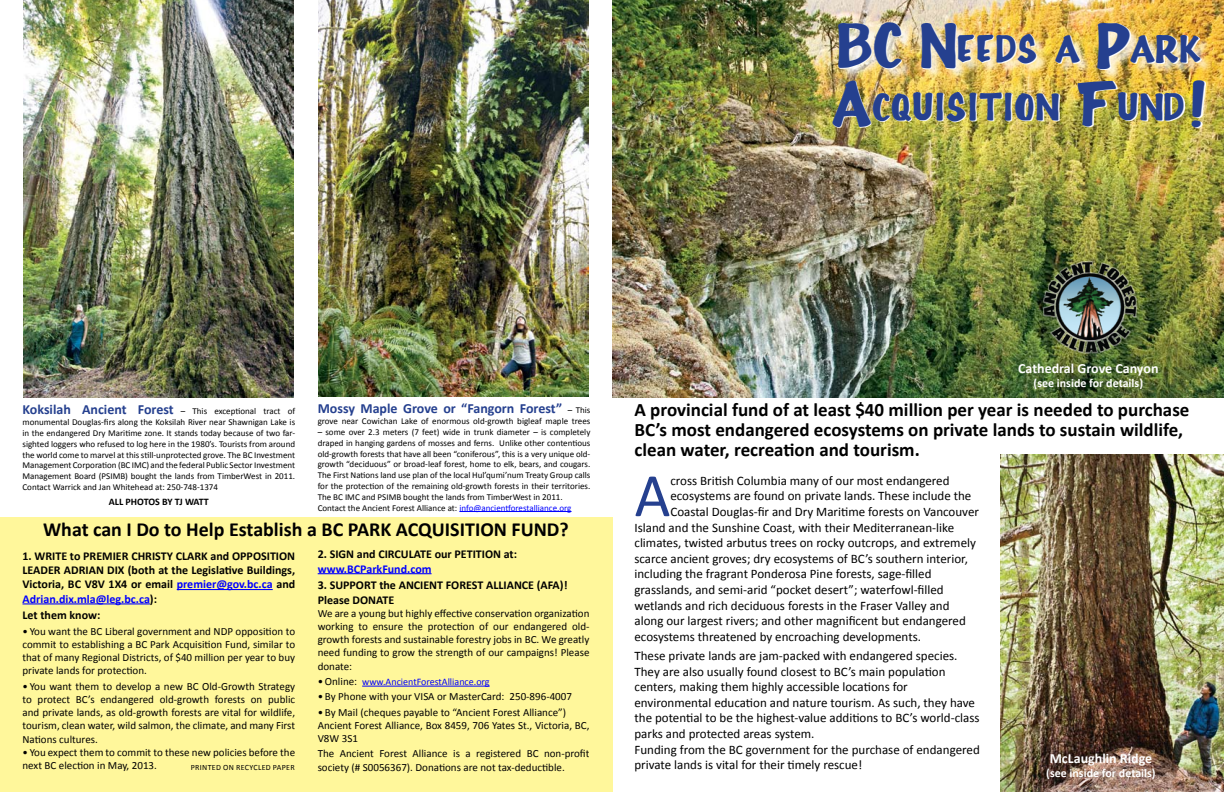
<style>
.page{position:relative;width:1224px;height:792px;background:#fff}
.page>*{position:absolute;margin:0;border:0;box-sizing:border-box;transform-origin:0 0}
.t1{font:62.2px "Calibri";color:#25408f}
.t2{font:48px/57.9px "Full House 20";color:#25408f}
.t3{font:700 20px "Calibri";color:#000}
.t4{font:700 19px/20px "Calibri";color:#000}
.t5{font:700 14px "Calibri";color:#25408f}
.t6{font:700 14px "Calibri";color:#fff}
.t7{font:13px/15.6px "Calibri";color:#000}
.t8{font:700 12px/14.4px "Calibri";color:#000;text-align:justify}
.t9{font:700 12px "Calibri";color:#fff}
.t10{font:700 12px "Calibri";color:#00f}
.t11{font:11px/13.2px "Calibri";color:#000;text-align:justify}
.t12{font:10px "Calibri";color:#00f}
.t13{font:700 10px "Calibri";letter-spacing:-.01em;color:#000}
.t14{font:9px/10.8px "Calibri";color:#000}
.t15{font:8px "Calibri";letter-spacing:.04em;color:#000}
.s1{font-weight:700;font-size:14px;color:#25408f}
.s2{font-weight:400;font-size:9px;color:#000}
.s3{color:#00f}
.s4{font-size:11px;color:#000}
</style>
<div class="page">
<div style="left:0;top:518px;width:613px;height:274px;background:#fff79b"></div>
<img style="left:613px;top:0;width:611px;height:397px">
<div style="left:840px;top:23px;width:372px;height:58px;background:#fff;opacity:.75"></div>
<img style="left:834px;top:81px;width:372px;height:47px">
<img style="left:1000px;top:454px;width:224px;height:338px">
<hr style="left:177px;top:589px;width:96px;height:1px;background:#00f">
<hr style="left:22px;top:603px;width:128px;height:1px;background:#00f">
<hr style="left:459px;top:511px;width:112px;height:1px;background:#00f">
<img style="left:319px;top:0;width:270px;height:396px">
<img style="left:23px;top:0;width:270px;height:397px">
<hr style="left:318px;top:573px;width:114px;height:1px;background:#00f">
<hr style="left:362px;top:686px;width:128px;height:1px;background:#00f">
<img style="left:1031px;top:253px;width:113px;height:105px">
<h2 class="t2" style="left:832px;top:18px;width:378px">BC Needs a Park<br>Acquisition Fund!</h2>
<p class="t14" style="left:22px;top:406px;width:274px;text-align:justify"><span class="s1">Koksilah Ancient Forest</span> – This exceptional tract of monumental Douglas-firs along the Koksilah River near Shawnigan Lake is in the endangered Dry Maritime zone. It stands today because of two far&shy;sighted loggers who refused to log here in the 1980’s. Tourists from around the world come to marvel at this still-unprotected grove. The BC Investment Management Corporation (BC IMC) and the federal Public Sector Investment Management Board (PSIMB) bought the lands from TimberWest in 2011.<br>Contact Warrick and Jan Whitehead at: 250-748-1374</p>
<p class="t13" style="left:109px;top:495px;width:102px">ALL PHOTOS BY TJ WATT</p>
<h3 class="t5" style="left:318px;top:400px;width:274px">Mossy Maple Grove or “Fangorn Forest” <span class="s2">– This</span></h3>
<p class="t14" style="left:318px;top:416px;width:274px">grove near Cowichan Lake of enormous old-growth bigleaf maple trees</p>
<p class="t14" style="left:318px;top:427px;width:274px">– some over 2.3 meters (7 feet) wide in trunk diameter – is completely draped in hanging gardens of mosses and ferns. Unlike other contentious old-growth forests that have all been “coniferous”, this is a very unique old&shy;growth “deciduous” or broad-leaf forest, home to elk, bears, and cougars.<br>The First Nations land use plan of the local Hul’qumi’num Treaty Group calls for the protection of the remaining old-growth forests in their territories.<br>The BC IMC and PSIMB bought the lands from TimberWest in 2011.<br>Contact the Ancient Forest Alliance at: <span class="s3">info@ancientforestalliance.org</span></p>
<h3 class="t3" style="left:43px;top:517px;width:527px">What can I Do to Help Establish a BC PARK ACQUISITION FUND?</h3>
<h3 class="t8" style="left:22px;top:548px;width:274px">1. WRITE to PREMIER CHRISTY CLARK and OPPOSITION LEADER ADRIAN DIX (both at the Legislative Buildings, Victoria, BC V8V 1X4 or email <span class="s3">premier@gov.bc.ca</span> and <span class="s3">Adrian.dix.mla@leg.bc.ca</span>):</h3>
<h3 class="t8" style="left:22px;top:608px;width:79px">Let them know:</h3>
<p class="t11" style="left:22px;top:625px;width:274px">• You want the BC Liberal government and NDP opposition to commit to establishing a BC Park Acquisition Fund, similar to that of many Regional Districts, of $40 million per year to buy private lands for protection.</p>
<p class="t11" style="left:22px;top:680px;width:274px">• You want them to develop a new BC Old-Growth Strategy to protect BC’s endangered old-growth forests on public and private lands, as old-growth forests are vital for wildlife, tourism, clean water, wild salmon, the climate, and many First Nations cultures.</p>
<p class="t11" style="left:22px;top:746px;width:274px">• You expect them to commit to these new policies before the next BC election in May, 2013.</p>
<p class="t15" style="left:191px;top:762px;width:6px">print</p>
<p class="t15" style="left:212px;top:762px;width:38px">ed on recycl</p>
<p class="t15" style="left:262px;top:762px;width:33px">ed paper</p>
<h3 class="t8" style="left:318px;top:547px;width:201px">2. SIGN and CIRCULATE our PETITION at:</h3>
<h3 class="t10" style="left:318px;top:561px;width:115px">www.BCParkFund.com</h3>
<h3 class="t8" style="left:318px;top:578px;width:251px">3. SUPPORT the ANCIENT FOREST ALLIANCE (AFA)!<br>Please DONATE</h3>
<p class="t11" style="left:318px;top:607px;width:273px">We are a young but highly effective conservation organization working to ensure the protection of our endangered old&shy;growth forests and sustainable forestry jobs in BC. We greatly need funding to grow the strength of our campaigns! Please donate:</p>
<p class="t12" style="left:318px;top:675px;width:173px"><span class="s4">• Online:</span> www.AncientForestAlliance.org</p>
<p class="t11" style="left:318px;top:690px;width:256px">• By Phone with your VISA or MasterCard: 250-896-4007</p>
<p class="t11" style="left:318px;top:705px;width:273px;text-align:left">• By Mail (cheques payable to “Ancient Forest Alliance”)<br>Ancient Forest Alliance, Box 8459, 706 Yates St., Victoria, BC,<br>V8W 3S1</p>
<p class="t11" style="left:318px;top:747px;width:273px">The Ancient Forest Alliance is a registered BC non-profit society (# S0056367). Donations are not tax-deductible.</p>
<h3 class="t6" style="left:1018px;top:359px;width:142px">Cathedral Grove Canyon</h3>
<h3 class="t9" style="left:1034px;top:375px;width:111px">(see inside for details)</h3>
<h3 class="t4" style="left:634px;top:400px;width:557px">A provincial fund of at least $40 million per year is needed to purchase<br>BC’s most endangered ecosystems on private lands to sustain wildlife, clean water, recreation and tourism.</h3>
<h1 class="t1" style="left:634px;top:456px;width:37px">A</h1>
<h3 class="t7" style="left:670px;top:473px;width:281px">cross British Columbia many of our most endangered</h3>
<h3 class="t7" style="left:670px;top:488px;width:302px">ecosystems are found on private lands. These include the</h3>
<h3 class="t7" style="left:670px;top:504px;width:310px">Coastal Douglas-fir and Dry Maritime forests on Vancouver</h3>
<h3 class="t7" style="left:635px;top:520px;width:321px">Island and the Sunshine Coast, with their Mediterranean-like</h3>
<h3 class="t7" style="left:635px;top:535px;width:343px">climates, twisted arbutus trees on rocky outcrops, and extremely</h3>
<h3 class="t7" style="left:635px;top:551px;width:335px">scarce ancient groves; dry ecosystems of BC’s southern interior,</h3>
<h3 class="t7" style="left:635px;top:566px;width:299px">including the fragrant Ponderosa Pine forests, sage-filled</h3>
<h3 class="t7" style="left:635px;top:582px;width:311px">grasslands, and semi-arid “pocket desert”; waterfowl-filled</h3>
<h3 class="t7" style="left:635px;top:598px;width:317px">wetlands and rich deciduous forests in the Fraser Valley and</h3>
<h3 class="t7" style="left:635px;top:613px;width:333px">along our largest rivers; and other magnificent but endangered</h3>
<h3 class="t7" style="left:635px;top:629px;width:288px">ecosystems threatened by encroaching developments.</h3>
<p class="t7" style="left:635px;top:648px;width:347px">These private lands are jam-packed with endangered species.<br>They are also usually found closest to BC’s main population centers, making them highly accessible locations for environmental education and nature tourism. As such, they have the potential to be the highest-value additions to BC’s world-class parks and protected areas system.<br>Funding from the BC government for the purchase of endangered private lands is vital for their timely rescue!</p>
<h3 class="t6" style="left:1050px;top:749px;width:104px">McLaughlin Ridge</h3>
<h3 class="t9" style="left:1046px;top:765px;width:111px">(see inside for details)</h3>
</div>
